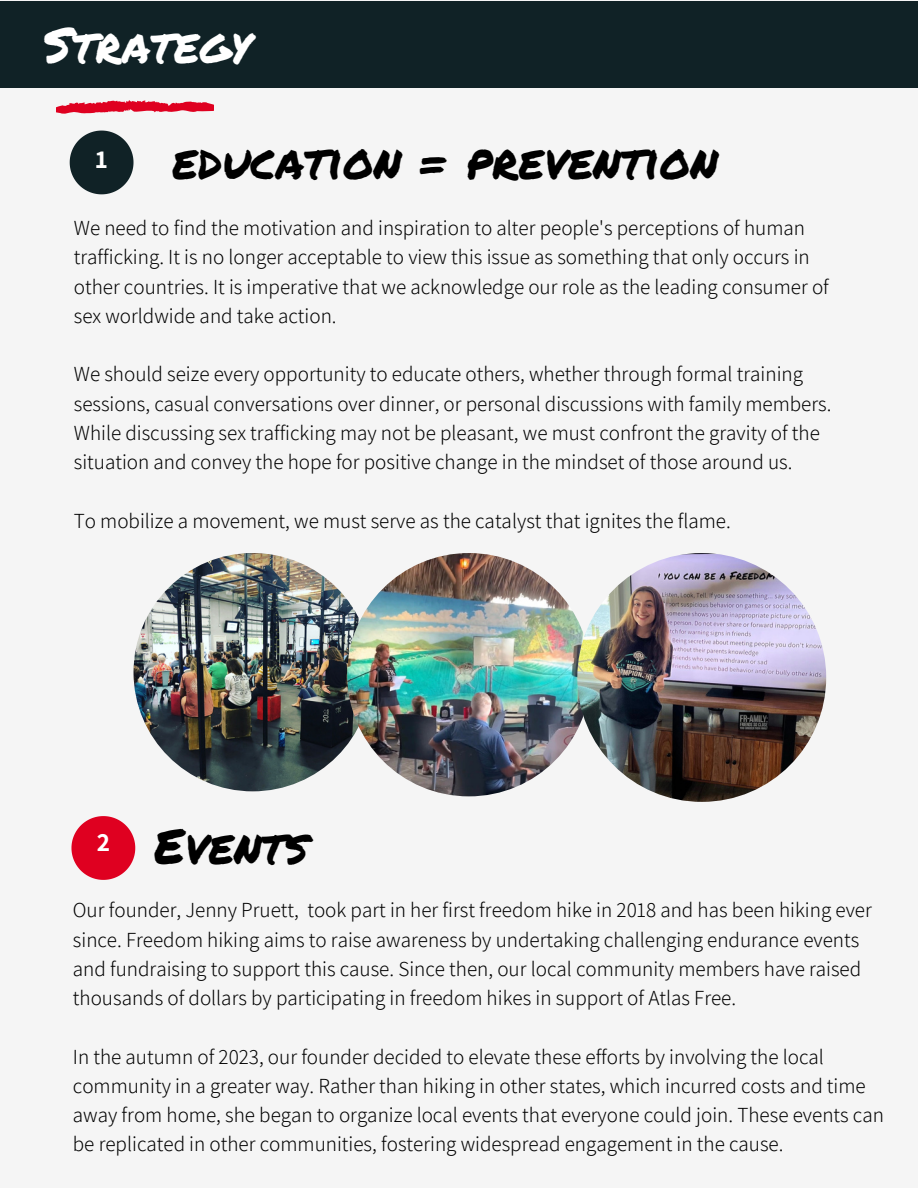
<style>
.page{position:relative;width:918px;height:1188px;background:#f5f5f5}
.page>*{position:absolute;margin:0;border:0;box-sizing:border-box;transform-origin:0 0}
.t1{font:48.9px "Permanent Marker";color:#000}
.t2{font:48.9px "Permanent Marker";color:#fff}
.t3{font:700 25.35px "Assistant";color:#fff}
.t4{font:300 21px/29.2px "Assistant";color:#000}
</style>
<div class="page">
<div style="left:0;top:1px;width:918px;height:87px;background:#102226"></div>
<img style="left:134px;top:553px;width:238px;height:238px;border-radius:50%">
<svg style="left:70px;top:131px;width:64px;height:63px"></svg>
<svg style="left:71px;top:816px;width:64px;height:64px"></svg>
<img style="left:347px;top:553px;width:244px;height:243px;border-radius:50%">
<img style="left:577px;top:553px;width:249px;height:249px;border-radius:50%">
<svg style="left:56px;top:100px;width:158px;height:14px"></svg>
<p class="t2" style="left:44px;top:9px;width:208px">Strategy</p>
<h1 class="t3" style="left:96px;top:143px;width:14px">1</h1>
<p class="t1" style="left:172px;top:124px;width:548px">education = prevention</p>
<p class="t4" style="left:74px;top:213px;width:757px">We need to find the motivation and inspiration to alter people's perceptions of human trafficking. It is no longer acceptable to view this issue as something that only occurs in other countries. It is imperative that we acknowledge our role as the leading consumer of sex worldwide and take action.</p>
<h1 class="t4" style="left:74px;top:359px;width:759px">We should seize every opportunity to educate others, whether through formal training sessions, casual conversations over dinner, or personal discussions with family members.<br>While discussing sex trafficking may not be pleasant, we must confront the gravity of the situation and convey the hope for positive change in the mindset of those around us.</h1>
<p class="t4" style="left:74px;top:505px;width:659px">To mobilize a movement, we must serve as the catalyst that ignites the flame.</p>
<p class="t3" style="left:97px;top:825px;width:15px">2</p>
<p class="t1" style="left:154px;top:810px;width:155px">Events</p>
<p class="t4" style="left:73px;top:895px;width:800px">Our founder, Jenny Pruett, took part in her first freedom hike in 2018 and has been hiking ever since. Freedom hiking aims to raise awareness by undertaking challenging endurance events and fundraising to support this cause. Since then, our local community members have raised thousands of dollars by participating in freedom hikes in support of Atlas Free.</p>
<p class="t4" style="left:73px;top:1041px;width:813px">In the autumn of 2023, our founder decided to elevate these efforts by involving the local community in a greater way. Rather than hiking in other states, which incurred costs and time away from home, she began to organize local events that everyone could join. These events can be replicated in other communities, fostering widespread engagement in the cause.</p>
</div>
